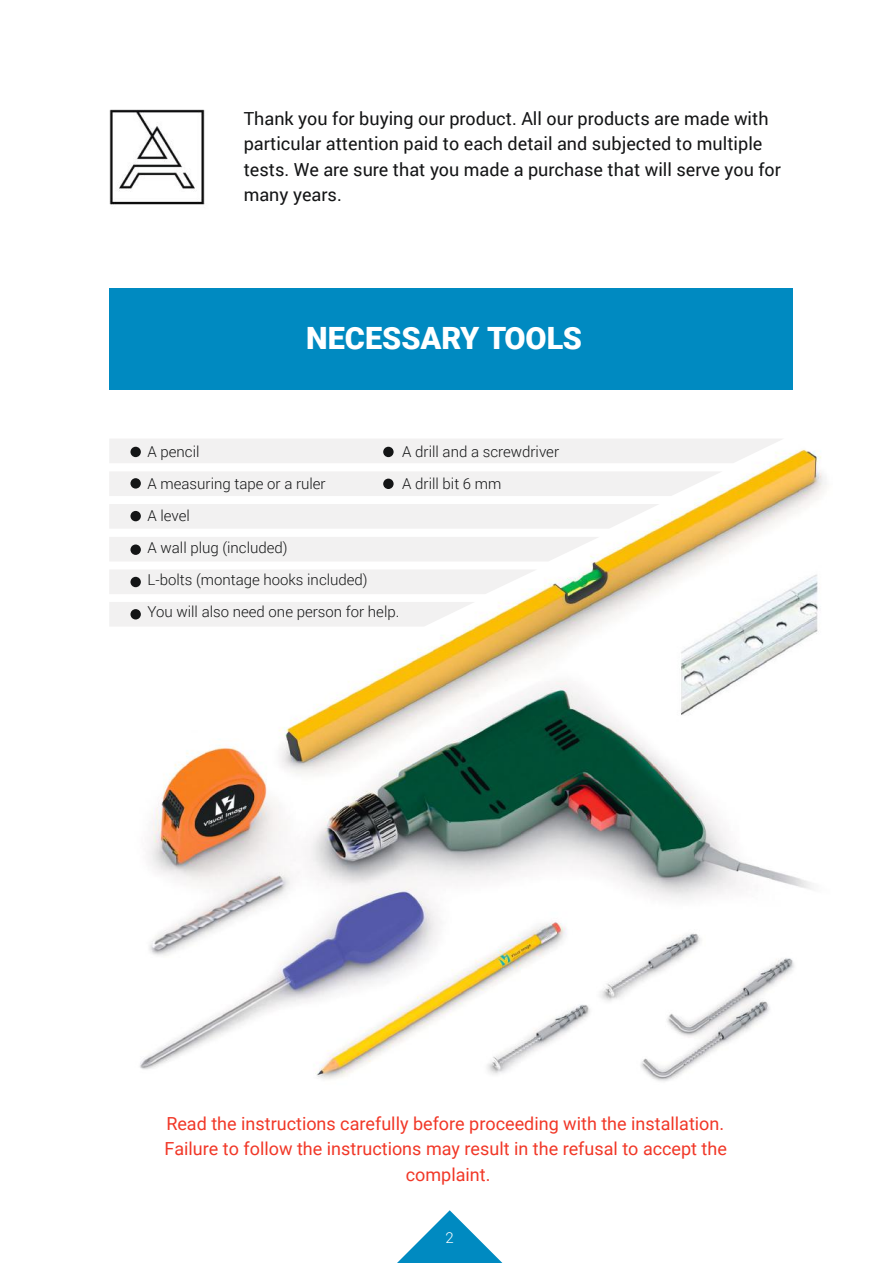
<style>
.page{position:relative;width:893px;height:1263px;background:#fff}
.page>*{position:absolute;margin:0;border:0;box-sizing:border-box;transform-origin:0 0}
.t1{font:900 30.75px "Roboto";color:#fff}
.t2{font:18px/25.5px "Roboto";color:#141516}
.t3{font:18px/25.5px "Roboto";color:#f13727;text-align:center}
.t4{font:300 15px/32px "Roboto";color:#141516}
.t5{font:300 15px "Roboto";color:#fff}
.s1{font-style:inherit}
</style>
<div class="page">
<img style="left:109px;top:288px;width:717px;height:793px">
<div style="left:109px;top:288px;width:683px;height:101px;background:#008ac1"></div>
<div style="left:109px;top:439px;width:675px;height:24px;background:#f2f1f1"></div>
<div style="left:109px;top:471px;width:614px;height:25px;background:#f2f1f1"></div>
<div style="left:109px;top:504px;width:551px;height:25px;background:#f2f1f1"></div>
<div style="left:109px;top:537px;width:491px;height:24px;background:#f2f1f1"></div>
<div style="left:109px;top:569px;width:428px;height:25px;background:#f2f1f1"></div>
<svg style="left:109px;top:602px;width:366px;height:25px"></svg>
<svg style="left:397px;top:1210px;width:105px;height:53px"></svg>
<div style="left:130px;top:447px;width:11px;height:10px;background:#141516;border-radius:50%"></div>
<div style="left:130px;top:478px;width:11px;height:11px;background:#141516;border-radius:50%"></div>
<div style="left:130px;top:511px;width:11px;height:10px;background:#141516;border-radius:50%"></div>
<div style="left:383px;top:447px;width:11px;height:10px;background:#141516;border-radius:50%"></div>
<div style="left:383px;top:479px;width:11px;height:10px;background:#141516;border-radius:50%"></div>
<div style="left:130px;top:544px;width:11px;height:11px;background:#141516;border-radius:50%"></div>
<div style="left:130px;top:577px;width:11px;height:10px;background:#141516;border-radius:50%"></div>
<div style="left:130px;top:609px;width:11px;height:10px;background:#141516;border-radius:50%"></div>
<img style="left:109px;top:109px;width:96px;height:96px">
<p class="t2" style="left:244px;top:105px;width:539px">Thank you for buying our product. All our products are made with particular attention paid to each detail and subjected to multiple tests. We are sure that you made a purchase that will serve you for many years.</p>
<h1 class="t1" style="left:306px;top:316px;width:277px">NECESSARY TOOLS</h1>
<p class="t4" style="left:147px;top:436px;width:253px">A pencil<br>A measuring tape or a ruler<br>A level<br>A wall plug (included)<br>L-bolts (montage hooks included)<br>You will also need one person for help.</p>
<p class="t4" style="left:402px;top:436px;width:158px">A drill and a screwdriver<br>A drill bit <span class="s1">6</span> mm</p>
<p class="t3" style="left:164px;top:1110px;width:564px">Read the instructions carefully before proceeding with the installation.<br>Failure to follow the instructions may result in the refusal to accept the complaint.</p>
<p class="t5" style="left:446px;top:1227px;width:10px">2</p>
</div>
